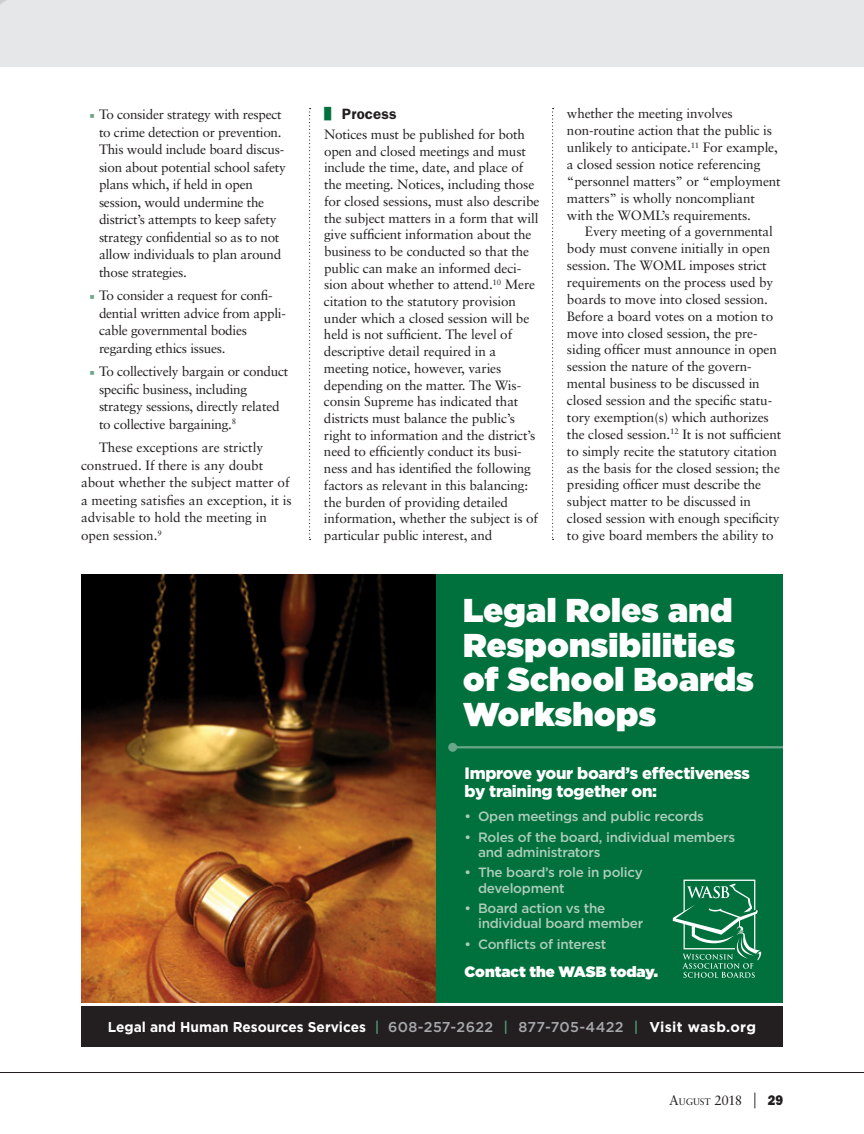
<style>
.page{position:relative;width:864px;height:1134px;background:#fff}
.page>*{position:absolute;margin:0;border:0;box-sizing:border-box;transform-origin:0 0}
.t1{font:900 33px/34.5px "Gotham";letter-spacing:.01em;color:#fff}
.t2{font:900 16.5px/18.1px "Gotham";letter-spacing:-.02em;color:#fff}
.t3{font:900 15px "Gotham";color:#fff}
.t4{font:600 15px "Franklin Gothic";letter-spacing:.01em;color:#231f20}
.t5{font:700 14.25px "Gotham";color:#fff;scale:.96 1}
.t6{font:13.5px/16.6px "Sabon";letter-spacing:-.01em;color:#231f20}
.t7{font:500 13.5px/15.1px "Gotham";letter-spacing:-.02em;color:#adcdbc}
.t8{font:13.5px "Sabon";color:#231f20}
.s1{font-family:"Universal Newswith Comm Pi";font-size:15px;color:#69a788}
.s2{font-weight:800;font-size:13.5px;color:#00703c}
.s3{font-weight:500;color:#4e9a77}
.s4{font-weight:500;color:#a7a9ac}
.s5{font-size:9.45px}
.s6{font-size:20.25px}
.s7{font-family:"Franklin Gothic";font-weight:800;font-size:14.1px}
</style>
<div class="page">
<div style="left:0;top:0;width:864px;height:68px;background:#e6e7e8"></div>
<svg style="left:0;top:0;width:7px;height:5px"></svg>
<svg style="left:552px;top:108px;width:2px;height:432px"></svg>
<svg style="left:309px;top:108px;width:2px;height:432px"></svg>
<hr style="left:0;top:1072px;width:864px;height:1px;background:#231f20">
<div style="left:435px;top:574px;width:348px;height:473px;background:#00703c"></div>
<img style="left:81px;top:574px;width:354px;height:429px">
<hr style="left:453px;top:746px;width:330px;height:2px;background:#69a788">
<div style="left:448px;top:743px;width:9px;height:9px;background:#69a788;border-radius:50%"></div>
<svg style="left:673px;top:880px;width:88px;height:98px"></svg>
<div style="left:81px;top:1003px;width:702px;height:44px;background:#fff"></div>
<div style="left:81px;top:1006px;width:702px;height:41px;background:#231f20"></div>
<p class="t6" style="left:99px;top:106px;width:188px;line-height:17.5px;text-indent:-9px"><span class="s1">b</span> To consider strategy with respect to crime detection or prevention.<br>This would include board discus&shy;sion about potential school safety plans which, if held in open session, would undermine the district’s attempts to keep safety strategy confidential so as to not allow individuals to plan around those strategies.</p>
<p class="t6" style="left:99px;top:287px;width:188px;line-height:17.5px;text-indent:-9px"><span class="s1">b</span> To consider a request for confi&shy;dential written advice from appli&shy;cable governmental bodies regarding ethics issues.</p>
<p class="t6" style="left:99px;top:363px;width:191px;line-height:17.5px;text-indent:-9px"><span class="s1">b</span> To collectively bargain or conduct specific business, including strategy sessions, directly related to collective bargaining.<sup>8</sup></p>
<p class="t6" style="left:81px;top:439px;width:212px;line-height:17.5px;text-indent:18px">These exceptions are strictly construed. If there is any doubt about whether the subject matter of a meeting satisfies an exception, it is advisable to hold the meeting in open session.<sup>9</sup></p>
<p class="t4" style="left:321px;top:105px;width:77px"><span class="s2">|</span> Process</p>
<p class="t6" style="left:324px;top:126px;width:217px">Notices must be published for both open and closed meetings and must include the time, date, and place of the meeting. Notices, including those for closed sessions, must also describe the subject matters in a form that will give sufficient information about the business to be conducted so that the public can make an informed deci&shy;sion about whether to attend.<sup>10</sup> Mere citation to the statutory provision under which a closed session will be held is not sufficient. The level of descriptive detail required in a meeting notice, however, varies depending on the matter. The Wis&shy;consin Supreme has indicated that districts must balance the public’s right to information and the district’s need to efficiently conduct its busi&shy;ness and has identified the following factors as relevant in this balancing: the burden of providing detailed information, whether the subject is of particular public interest, and</p>
<p class="t6" style="left:567px;top:105px;width:215px">whether the meeting involves non-routine action that the public is unlikely to anticipate.<sup>11</sup> For example, a closed session notice referencing “personnel matters” or “employment matters” is wholly noncompliant with the WOML’s requirements.</p>
<p class="t6" style="left:567px;top:223px;width:216px;text-indent:18px">Every meeting of a governmental body must convene initially in open session. The WOML imposes strict requirements on the process used by boards to move into closed session.<br>Before a board votes on a motion to move into closed session, the pre&shy;siding officer must announce in open session the nature of the govern&shy;mental business to be discussed in closed session and the specific statu&shy;tory exemption(s) which authorizes the closed session.<sup>12</sup> It is not sufficient to simply recite the statutory citation as the basis for the closed session; the presiding officer must describe the subject matter to be discussed in closed session with enough specificity to give board members the ability to</p>
<h1 class="t1" style="left:463px;top:593px;width:292px">Legal Roles and<br>Responsibilities of School Boards<br>Workshops</h1>
<p class="t2" style="left:465px;top:764px;width:287px">Improve your board’s effectiveness by training together on:</p>
<p class="t7" style="left:465px;top:809px;width:241px">• Open meetings and public records</p>
<p class="t7" style="left:478px;top:829px;width:259px;text-indent:-14px">• Roles of the board, individual members and administrators</p>
<p class="t7" style="left:478px;top:865px;width:166px;text-indent:-14px">• The board’s role in policy development</p>
<p class="t7" style="left:478px;top:900px;width:167px;text-indent:-14px">• Board action vs the individual board member</p>
<p class="t7" style="left:465px;top:936px;width:143px">• Conflicts of interest</p>
<p class="t3" style="left:465px;top:960px;width:195px">Contact the WASB today.</p>
<p class="t5" style="left:108px;top:1018px;width:677px">Legal and Human Resources Services <span class="s3">|</span> <span class="s4">608-257-2622</span> <span class="s3">|</span> <span class="s4">877-705-4422</span> <span class="s3">|</span> Visit wasb.org</p>
<p class="t8" style="left:669px;top:1093px;width:115px">A<span class="s5">UGUST</span> 2018 <span class="s6">|</span> <span class="s7">29</span></p>
</div>
